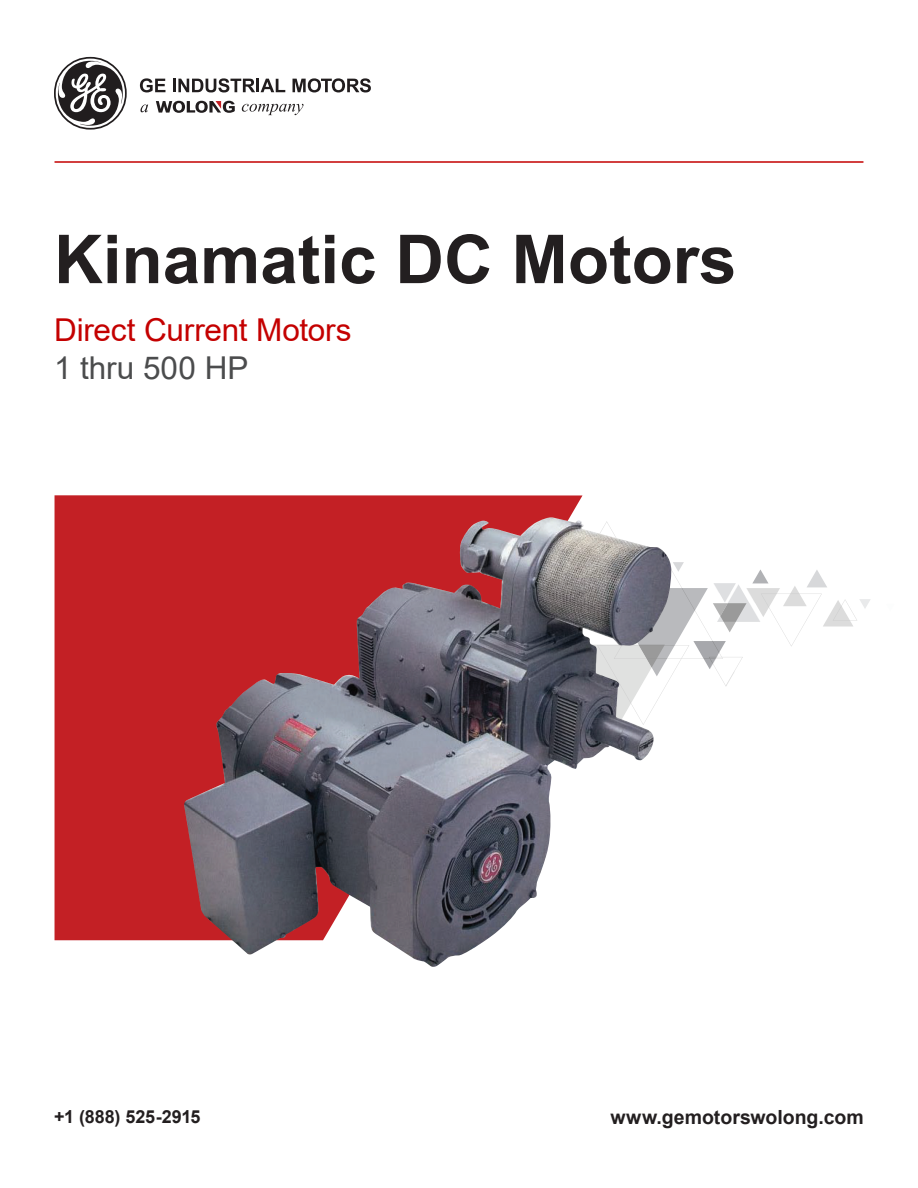
<style>
.page{position:relative;width:918px;height:1188px;background:#fff}
.page>*{position:absolute;margin:0;border:0;box-sizing:border-box;transform-origin:0 0}
._5_1_Title_table_bol{font:700 67.5px "Arial";color:#231f20}
._1_1_Headline_white{font:31.5px "Arial";letter-spacing:-.01em;color:#c40000}
._1_1_Headline_white-2{font:31.5px "Arial";color:#4b4c4d}
._1_1_Headline_white-3{font:700 19.5px "Arial";color:#231f20}
._1_1_Headline_white-4{font:700 18px "Arial";letter-spacing:-.005em;color:#231f20}
</style>
<div class="page">
<svg style="left:54px;top:57px;width:73px;height:73px"></svg>
<svg style="left:140px;top:78px;width:25px;height:14px"></svg>
<svg style="left:173px;top:78px;width:112px;height:14px"></svg>
<svg style="left:293px;top:78px;width:78px;height:14px"></svg>
<svg style="left:156px;top:101px;width:79px;height:12px"></svg>
<svg style="left:140px;top:105px;width:8px;height:7px"></svg>
<svg style="left:242px;top:104px;width:61px;height:11px"></svg>
<hr style="left:55px;top:161px;width:808px;height:2px;background:#c40000">
<div style="left:55px;top:495px;width:528px;height:445px;background:#c32025"></div>
<svg style="left:656px;top:547px;width:215px;height:156px"></svg>
<img style="left:184px;top:520px;width:472px;height:447px">
<p class="_5_1_Title_table_bol" style="left:54px;top:212px;width:684px">Kinamatic DC Motors</p>
<p class="_1_1_Headline_white" style="left:54px;top:308px;width:299px">Direct Current Motors</p>
<p class="_1_1_Headline_white-2" style="left:54px;top:346px;width:196px">1 thru 500 HP</p>
<p class="_1_1_Headline_white-4" style="left:54px;top:1104px;width:148px">+1 (888) 525-2915</p>
<p class="_1_1_Headline_white-3" style="left:610px;top:1104px;width:255px">www.gemotorswolong.com</p>
</div>
